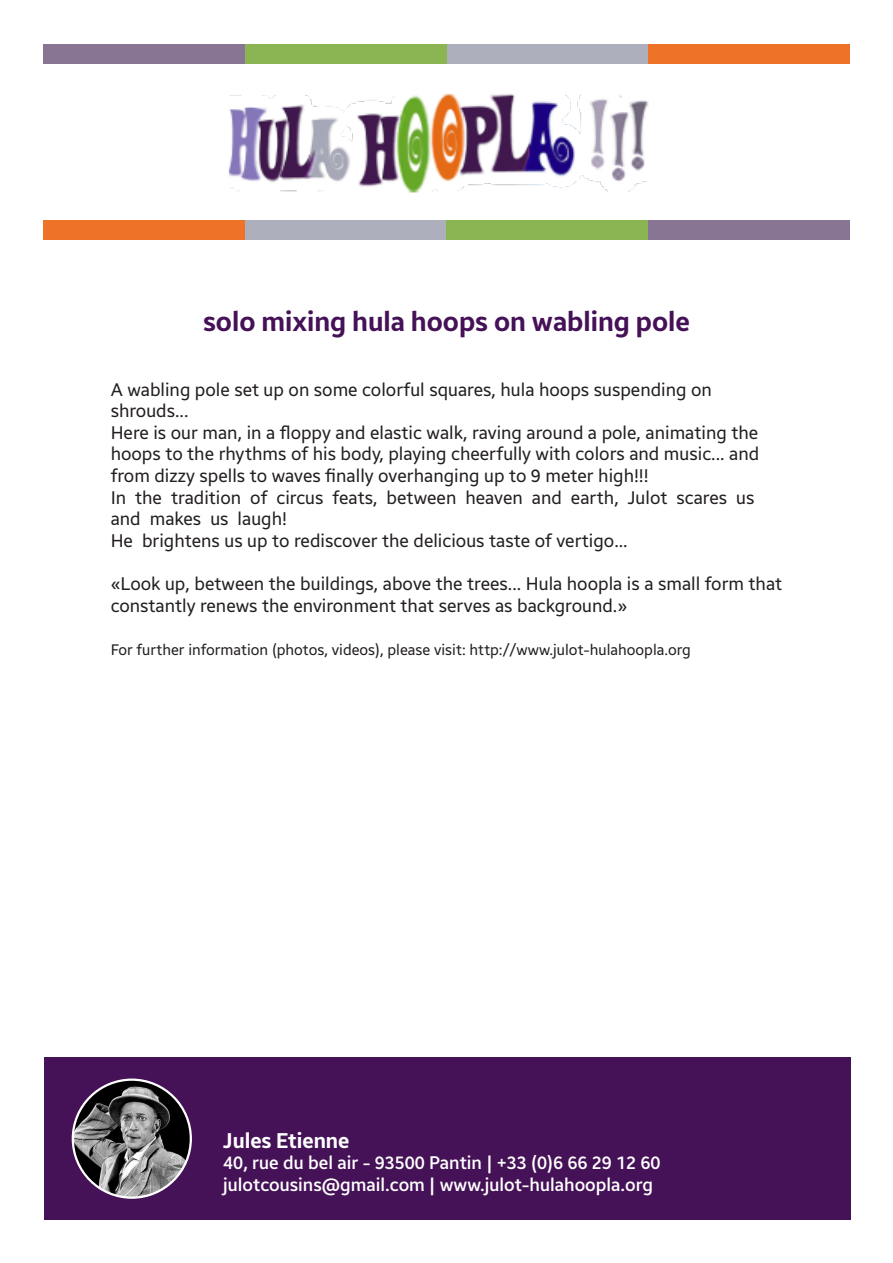
<style>
.page{position:relative;width:893px;height:1263px;background:#fff}
.page>*{position:absolute;margin:0;border:0;box-sizing:border-box;transform-origin:0 0}
.t1{font:700 27px "Breeze Sans";color:#451157}
.t2{font:700 21px "Breeze Sans";color:#fff}
.t3{font:18px/21.6px "Breeze Sans";color:#231f20}
.t4{font:500 18px "Breeze Sans";color:#fff}
.t5{font:15px "Breeze Sans";color:#231f20}
</style>
<div class="page">
<div style="left:44px;top:1057px;width:806px;height:163px;background:#451157"></div>
<img style="left:73px;top:1080px;width:118px;height:118px;border-radius:59px">
<div style="left:72px;top:1078px;width:120px;height:121px;border:2px solid #fff;border-radius:50%"></div>
<img style="left:228px;top:93px;width:421px;height:100px">
<div style="left:43px;top:221px;width:201px;height:19px;background:#ee7227"></div>
<div style="left:244px;top:221px;width:202px;height:19px;background:#aeafbd"></div>
<div style="left:446px;top:221px;width:202px;height:19px;background:#8bb553"></div>
<div style="left:648px;top:221px;width:202px;height:19px;background:#887594"></div>
<div style="left:648px;top:44px;width:202px;height:20px;background:#ee7227"></div>
<div style="left:446px;top:44px;width:202px;height:20px;background:#aeafbd"></div>
<div style="left:244px;top:44px;width:202px;height:20px;background:#8bb553"></div>
<div style="left:43px;top:44px;width:201px;height:20px;background:#887594"></div>
<p class="t1" style="left:203px;top:303px;width:488px">solo mixing hula hoops on wabling pole</p>
<p class="t3" style="left:111px;top:378px;width:650px">A wabling pole set up on some colorful squares, hula hoops suspending on shrouds...<br>Here is our man, in a floppy and elastic walk, raving around a pole, animating the hoops to the rhythms of his body, playing cheerfully with colors and music... and from dizzy spells to waves finally overhanging up to 9 meter high!!!<br>In the tradition of circus feats, between heaven and earth, Julot scares us and makes us laugh!<br>He brightens us up to rediscover the delicious taste of vertigo...</p>
<p class="t3" style="left:111px;top:573px;width:673px">«Look up, between the buildings, above the trees... Hula hoopla is a small form that constantly renews the environment that serves as background.»</p>
<p class="t5" style="left:111px;top:639px;width:582px">For further information (photos, videos), please visit: http://www.julot-hulahoopla.org</p>
<p class="t2" style="left:223px;top:1126px;width:128px">Jules Etienne</p>
<p class="t4" style="left:223px;top:1151px;width:439px">40, rue du bel air - 93500 Pantin | +33 (0)6 66 29 12 60</p>
<p class="t4" style="left:223px;top:1172px;width:431px">julotcousins@gmail.com | www.julot-hulahoopla.org</p>
</div>
